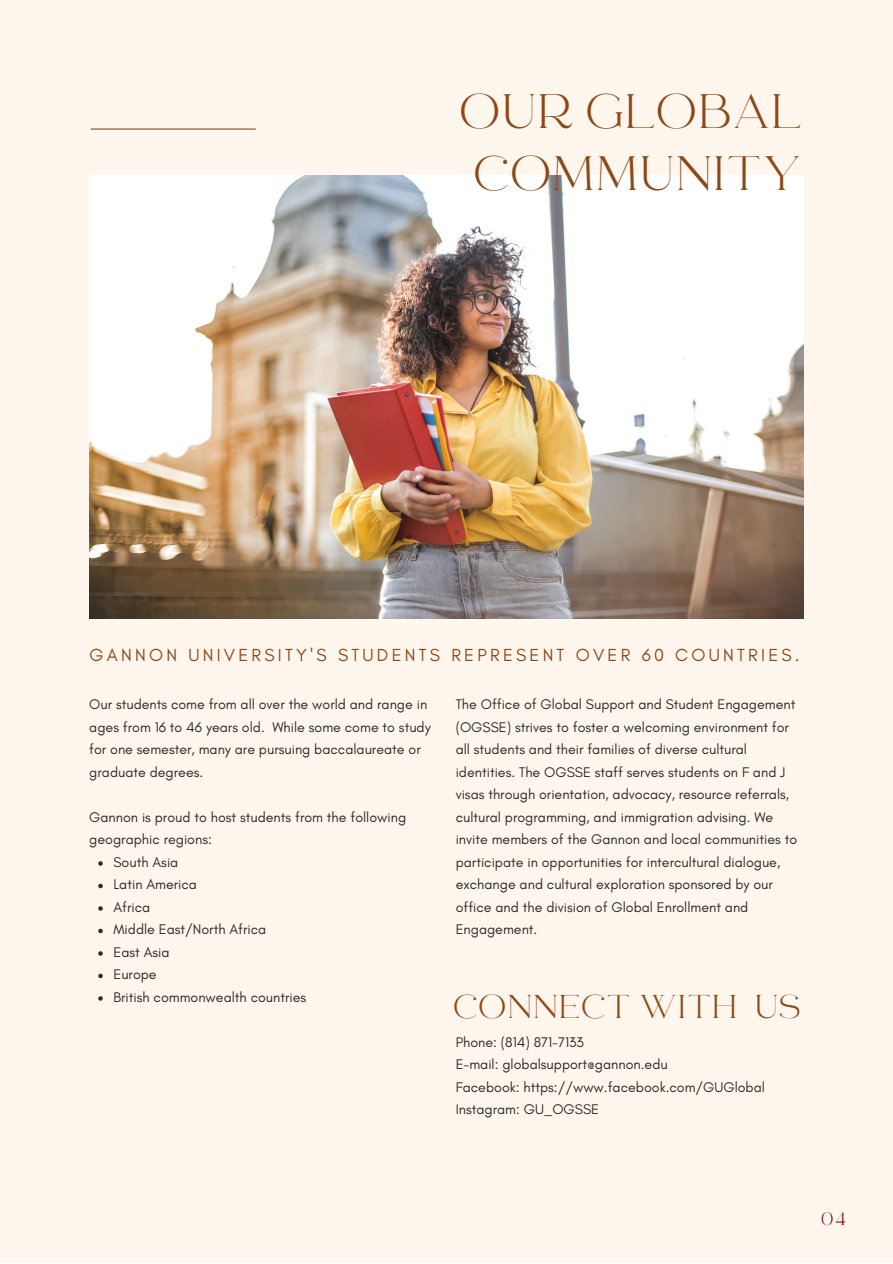
<style>
.page{position:relative;width:893px;height:1264px;background:#fff}
.page>*{position:absolute;margin:0;border:0;box-sizing:border-box;transform-origin:0 0}
.t1{font:48px/61.8px "RTL Ansam Ansam";color:#8d4816}
.t2{font:32.7px "RTL Ansam Ansam";color:#8d4816}
.t3{font:17.85px "Glacial Indifference";letter-spacing:.18em;color:#8d4816}
.t4{font:17.85px "RTL Ansam Ansam";color:#800000}
.t5{font:14.25px/22.5px "Glacial Indifference";color:#302727}
</style>
<div class="page">
<div style="left:0;top:0;width:892px;height:1262px;background:#fff7ee"></div>
<img style="left:89px;top:176px;width:714px;height:442px">
<hr style="left:91px;top:128px;width:164px;height:2px;background:#8d4816">
<svg style="left:98px;top:861px;width:5px;height:4px"></svg>
<svg style="left:98px;top:883px;width:5px;height:5px"></svg>
<svg style="left:98px;top:906px;width:5px;height:4px"></svg>
<svg style="left:98px;top:928px;width:5px;height:5px"></svg>
<svg style="left:98px;top:951px;width:5px;height:4px"></svg>
<svg style="left:98px;top:973px;width:5px;height:5px"></svg>
<svg style="left:98px;top:996px;width:5px;height:4px"></svg>
<p class="t1" style="left:461px;top:85px;width:344px">OUR GLOBAL<br>COMMUNITY</p>
<p class="t3" style="left:90px;top:644px;width:711px">GANNON UNIVERSITY'S STUDENTS REPRESENT OVER 60 COUNTRIES.</p>
<p class="t5" style="left:89px;top:693px;width:343px">Our students come from all over the world and range in ages from 16 to 46 years old. While some come to study for one semester, many are pursuing baccalaureate or graduate degrees.</p>
<p class="t5" style="left:89px;top:805px;width:318px">Gannon is proud to host students from the following geographic regions:</p>
<p class="t5" style="left:113px;top:850px;width:66px">South Asia</p>
<p class="t5" style="left:113px;top:873px;width:85px">Latin America</p>
<p class="t5" style="left:113px;top:895px;width:38px">Africa</p>
<p class="t5" style="left:113px;top:918px;width:154px">Middle East/North Africa</p>
<p class="t5" style="left:113px;top:940px;width:58px">East Asia</p>
<p class="t5" style="left:113px;top:963px;width:45px">Europe</p>
<p class="t5" style="left:113px;top:985px;width:194px">British commonwealth countries</p>
<p class="t5" style="left:455px;top:693px;width:343px">The Office of Global Support and Student Engagement (OGSSE) strives to foster a welcoming environment for all students and their families of diverse cultural identities. The OGSSE staff serves students on F and J visas through orientation, advocacy, resource referrals, cultural programming, and immigration advising. We invite members of the Gannon and local communities to participate in opportunities for intercultural dialogue, exchange and cultural exploration sponsored by our office and the division of Global Enrollment and Engagement.</p>
<p class="t2" style="left:455px;top:987px;width:349px">CONNECT WITH US</p>
<p class="t5" style="left:455px;top:1030px;width:130px">Phone: (814) 871-7133</p>
<p class="t5" style="left:455px;top:1053px;width:213px">E-mail: globalsupport@gannon.edu</p>
<p class="t5" style="left:455px;top:1075px;width:311px">Facebook: https://www.facebook.com/GUGlobal</p>
<p class="t5" style="left:455px;top:1098px;width:145px">Instagram: GU_OGSSE</p>
<p class="t4" style="left:821px;top:1207px;width:26px">04</p>
</div>
